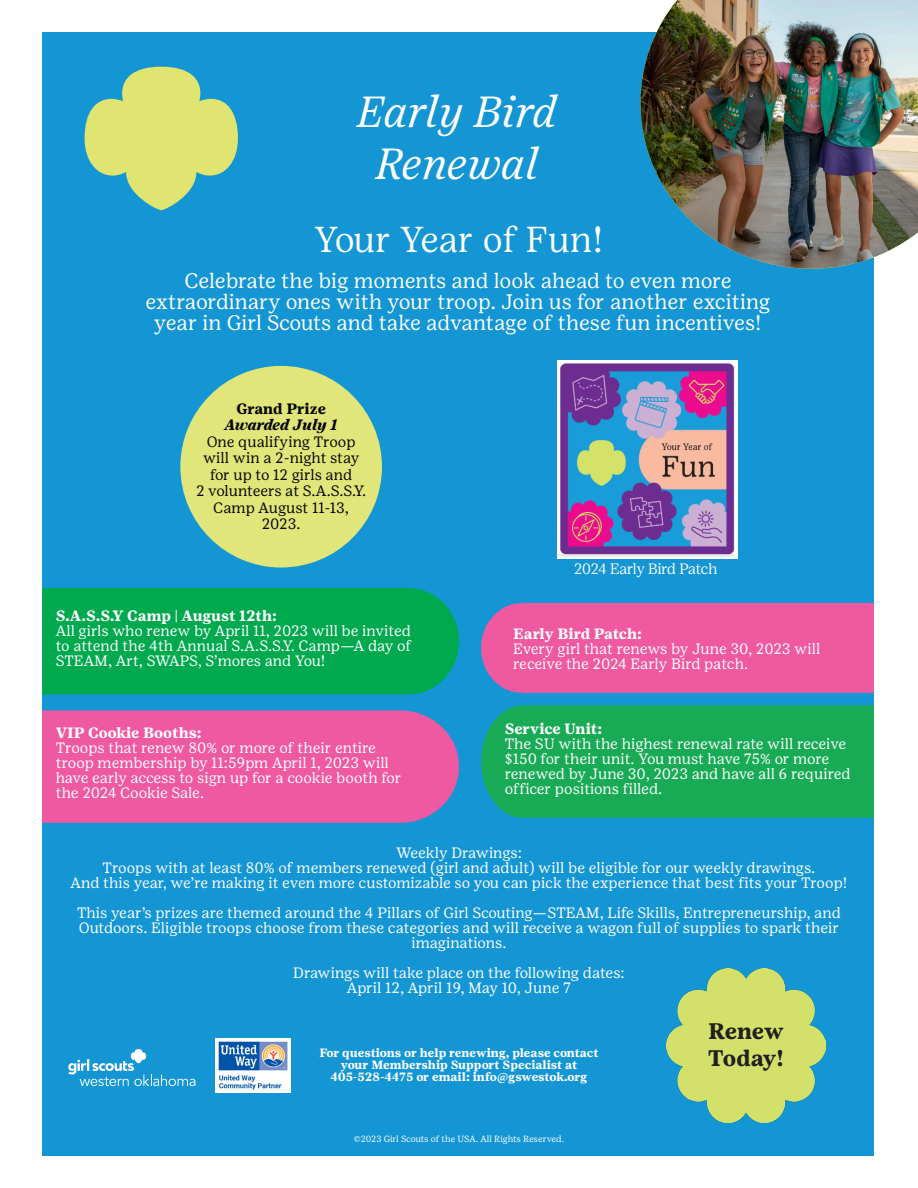
<style>
.page{position:relative;width:918px;height:1188px;background:#fff}
.page>*{position:absolute;margin:0;border:0;box-sizing:border-box;transform-origin:0 0}
.t1{font:italic 300 43.5px "Girl Scout Display";letter-spacing:.015em;color:#fff}
.t2{font:300 36px "Girl Scout Display";letter-spacing:.02em;color:#fff}
.t3{font:700 22.5px "Girl Scout Text";letter-spacing:-.01em;color:#231f20}
.t4{font:21px/21px "Girl Scout Text";letter-spacing:-.01em;color:#fff;text-align:center}
.t5{font:15px/15px "Girl Scout Text";color:#fff}
.t6{font:15px/16.5px "Girl Scout Text";color:#040503;text-align:center}
.t7{font:700 15px "Girl Scout Text";color:#fff}
.t8{font:300 15px "Girl Scout Display";letter-spacing:-.005em;color:#fff}
.t9{font:italic 700 15px "Girl Scout Text";letter-spacing:-.02em;color:#040503}
.t10{font:700 15px "Girl Scout Text";color:#040503}
.t11{font:700 12px/12px "Girl Scout Text";color:#fff;text-align:center}
.t12{font:9px "Girl Scout Text";letter-spacing:-.01em;color:#fff}
</style>
<div class="page">
<div style="left:43px;top:32px;width:832px;height:1124px;background:#1496d4"></div>
<svg style="left:68px;top:1049px;width:128px;height:37px"></svg>
<img style="left:216px;top:1038px;width:74px;height:55px">
<div style="left:481px;top:705px;width:393px;height:113px;background:#18aa55"></div>
<div style="left:42px;top:588px;width:417px;height:106px;background:#00a84e"></div>
<div style="left:481px;top:603px;width:393px;height:90px;background:#ef59a0"></div>
<div style="left:42px;top:710px;width:417px;height:113px;background:#ef59a1"></div>
<svg style="left:85px;top:67px;width:153px;height:143px"></svg>
<img style="left:666px;top:968px;width:160px;height:154px">
<div style="left:180px;top:366px;width:202px;height:202px;background:#e0e67a;border-radius:50%"></div>
<img style="left:557px;top:360px;width:181px;height:199px">
<div style="left:874px;top:0;width:44px;height:1188px;background:#fff"></div>
<img style="left:640px;top:0;width:278px;height:269px">
<p class="t1" style="left:358px;top:87px;width:201px">Early Bird</p>
<p class="t1" style="left:376px;top:139px;width:164px">Renewal</p>
<p class="t2" style="left:315px;top:218px;width:290px">Your Year of Fun!</p>
<p class="t4" style="left:146px;top:270px;width:626px">Celebrate the big moments and look ahead to even more extraordinary ones with your troop. Join us for another exciting year in Girl Scouts and take advantage of these fun incentives!</p>
<p class="t10" style="left:236px;top:399px;width:91px">Grand Prize</p>
<p class="t9" style="left:225px;top:416px;width:114px">Awarded July 1</p>
<p class="t6" style="left:203px;top:433px;width:158px">One qualifying Troop will win a 2-night stay for up to 12 girls and</p>
<p class="t6" style="left:196px;top:483px;width:172px">2 volunteers at S.A.S.S.Y.<br>Camp August 11-13,<br>2023.</p>
<p class="t8" style="left:574px;top:560px;width:145px">2024 Early Bird Patch</p>
<p class="t7" style="left:56px;top:607px;width:223px">S.A.S.S.Y Camp | August 12th:</p>
<p class="t5" style="left:56px;top:623px;width:357px;text-align:justify">All girls who renew by April 11, 2023 will be invited to attend the 4th Annual S.A.S.S.Y. Camp—A day of STEAM, Art, SWAPS, S’mores and You!</p>
<p class="t7" style="left:513px;top:625px;width:130px">Early Bird Patch:</p>
<p class="t5" style="left:513px;top:641px;width:309px">Every girl that renews by June 30, 2023 will</p>
<p class="t5" style="left:513px;top:656px;width:237px">receive the 2024 Early Bird patch.</p>
<p class="t7" style="left:56px;top:724px;width:147px">VIP Cookie Booths:</p>
<p class="t5" style="left:56px;top:740px;width:347px">Troops that renew 80% or more of their entire troop membership by 11:59pm April 1, 2023 will have early access to sign up for a cookie booth for the 2024 Cookie Sale.</p>
<p class="t7" style="left:505px;top:720px;width:99px">Service Unit:</p>
<p class="t5" style="left:505px;top:736px;width:347px">The SU with the highest renewal rate will receive $150 for their unit. You must have 75% or more renewed by June 30, 2023 and have all 6 required officer positions filled.</p>
<p class="t5" style="left:396px;top:845px;width:127px">Weekly Drawings:</p>
<p class="t5" style="left:103px;top:860px;width:714px">Troops with at least 80% of members renewed (girl and adult) will be eligible for our weekly drawings.</p>
<p class="t5" style="left:71px;top:875px;width:778px">And this year, we’re making it even more customizable so you can pick the experience that best fits your Troop!</p>
<p class="t5" style="left:77px;top:905px;width:765px;text-align:center">This year’s prizes are themed around the 4 Pillars of Girl Scouting—STEAM, Life Skills, Entrepreneurship, and<br>Outdoors. Eligible troops choose from these categories and will receive a wagon full of supplies to spark their imaginations.</p>
<p class="t5" style="left:293px;top:965px;width:333px">Drawings will take place on the following dates:</p>
<p class="t5" style="left:347px;top:980px;width:226px">April 12, April 19, May 10, June 7</p>
<p class="t11" style="left:319px;top:1046px;width:281px">For questions or help renewing, please contact your Membership Support Specialist at</p>
<p class="t11" style="left:331px;top:1070px;width:258px">405-528-4475 or email: info@gswestok.org</p>
<p class="t12" style="left:354px;top:1133px;width:212px">©2023 Girl Scouts of the USA. All Rights Reserved.</p>
<p class="t3" style="left:708px;top:1017px;width:77px">Renew</p>
<p class="t3" style="left:708px;top:1044px;width:77px">Today!</p>
</div>
